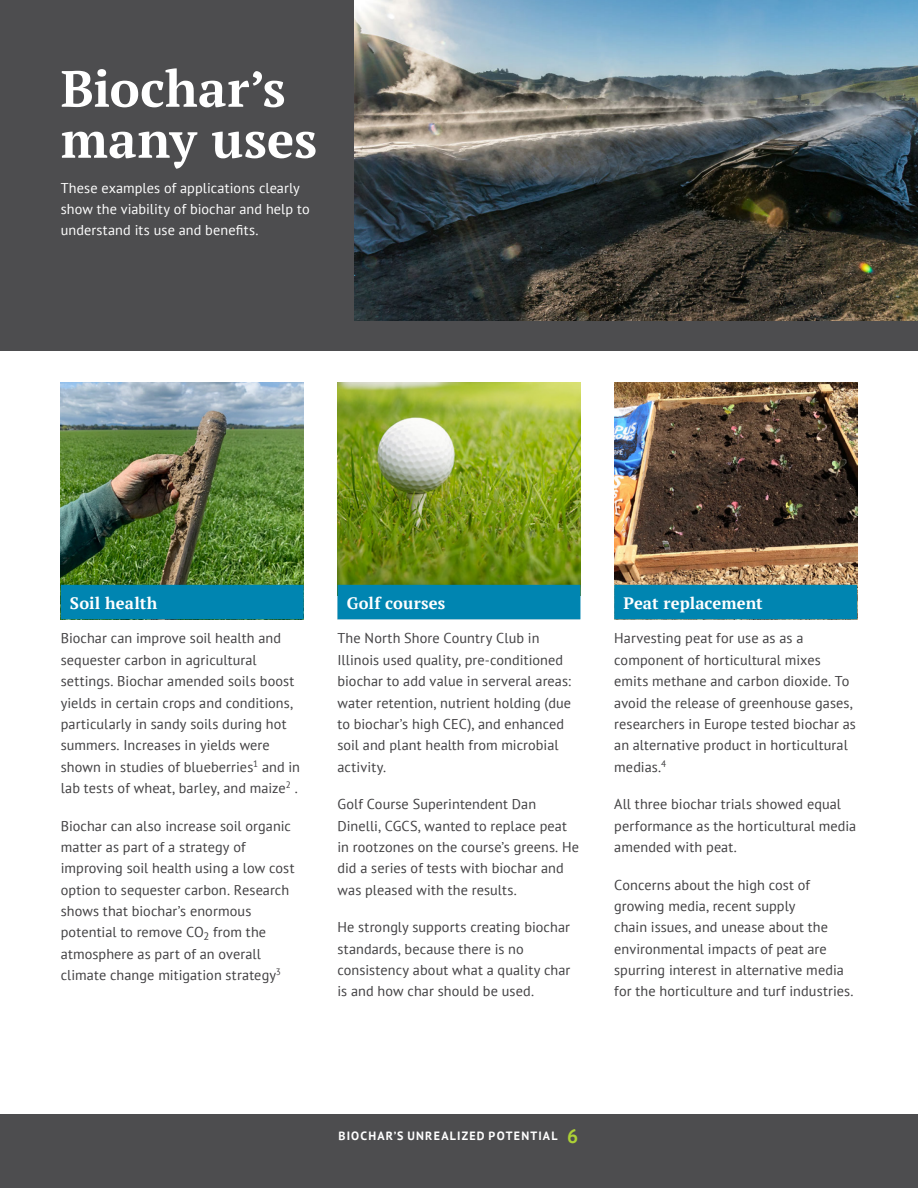
<style>
.page{position:relative;width:918px;height:1188px;background:#fff}
.page>*{position:absolute;margin:0;border:0;box-sizing:border-box;transform-origin:0 0}
.t1{font:700 51px/51px "PT Serif";letter-spacing:.005em;color:#fff}
.t2{font:700 16.5px "PT Serif";letter-spacing:.005em;color:#fff}
.t3{font:14.25px/21.3px "PT Sans";letter-spacing:.005em;color:#414042}
.t4{font:14.25px/21.3px "PT Sans";letter-spacing:.01em;color:#fff}
.t5{font:700 12px "PT Sans";letter-spacing:.1em;color:#fff}
.s1{font-size:19.5px;color:#add136}
</style>
<div class="page">
<div style="left:0;top:0;width:918px;height:351px;background:#4d4d4f"></div>
<img style="left:614px;top:383px;width:243px;height:237px">
<img style="left:338px;top:383px;width:242px;height:202px">
<img style="left:61px;top:383px;width:243px;height:237px">
<div style="left:61px;top:585px;width:243px;height:34px;background:#0085b1"></div>
<div style="left:338px;top:585px;width:242px;height:34px;background:#0085b1"></div>
<div style="left:614px;top:585px;width:243px;height:34px;background:#0085b1"></div>
<img style="left:354px;top:0;width:564px;height:320px">
<div style="left:0;top:1114px;width:918px;height:74px;background:#4d4d4f"></div>
<h1 class="t1" style="left:61px;top:63px;width:258px">Biochar’s many uses</h1>
<p class="t4" style="left:61px;top:177px;width:250px">These examples of applications clearly show the viability of biochar and help to understand its use and benefits.</p>
<p class="t2" style="left:70px;top:592px;width:89px">Soil health</p>
<p class="t3" style="left:61px;top:627px;width:241px">Biochar can improve soil health and sequester carbon in agricultural settings. Biochar amended soils boost yields in certain crops and conditions, particularly in sandy soils during hot summers. Increases in yields were shown in studies of blueberries<sup>1</sup> and in lab tests of wheat, barley, and maize<sup>2</sup> .</p>
<p class="t3" style="left:61px;top:815px;width:235px">Biochar can also increase soil organic matter as part of a strategy of improving soil health using a low cost option to sequester carbon. Research shows that biochar’s enormous potential to remove CO<sub>2</sub> from the atmosphere as part of an overall climate change mitigation strategy<sup>3</sup></p>
<p class="t2" style="left:347px;top:592px;width:100px">Golf courses</p>
<p class="t3" style="left:338px;top:627px;width:235px">The North Shore Country Club in Illinois used quality, pre-conditioned biochar to add value in serveral areas: water retention, nutrient holding (due to biochar’s high CEC), and enhanced soil and plant health from microbial activity.</p>
<p class="t3" style="left:338px;top:793px;width:243px">Golf Course Superintendent Dan Dinelli, CGCS, wanted to replace peat in rootzones on the course’s greens. He did a series of tests with biochar and was pleased with the results.</p>
<p class="t3" style="left:338px;top:916px;width:234px">He strongly supports creating biochar standards, because there is no consistency about what a quality char is and how char should be used.</p>
<p class="t2" style="left:623px;top:592px;width:141px">Peat replacement</p>
<p class="t3" style="left:614px;top:627px;width:243px">Harvesting peat for use as as a component of horticultural mixes emits methane and carbon dioxide. To avoid the release of greenhouse gases, researchers in Europe tested biochar as an alternative product in horticultural medias.<sup>4</sup></p>
<p class="t3" style="left:614px;top:793px;width:244px">All three biochar trials showed equal performance as the horticultural media amended with peat.</p>
<p class="t3" style="left:614px;top:874px;width:239px">Concerns about the high cost of growing media, recent supply<br>chain issues, and unease about the environmental impacts of peat are spurring interest in alternative media for the horticulture and turf industries.</p>
<p class="t5" style="left:339px;top:1128px;width:241px">BIOCHAR’S UNREALIZED POTENTIAL <span class="s1">6</span></p>
</div>
